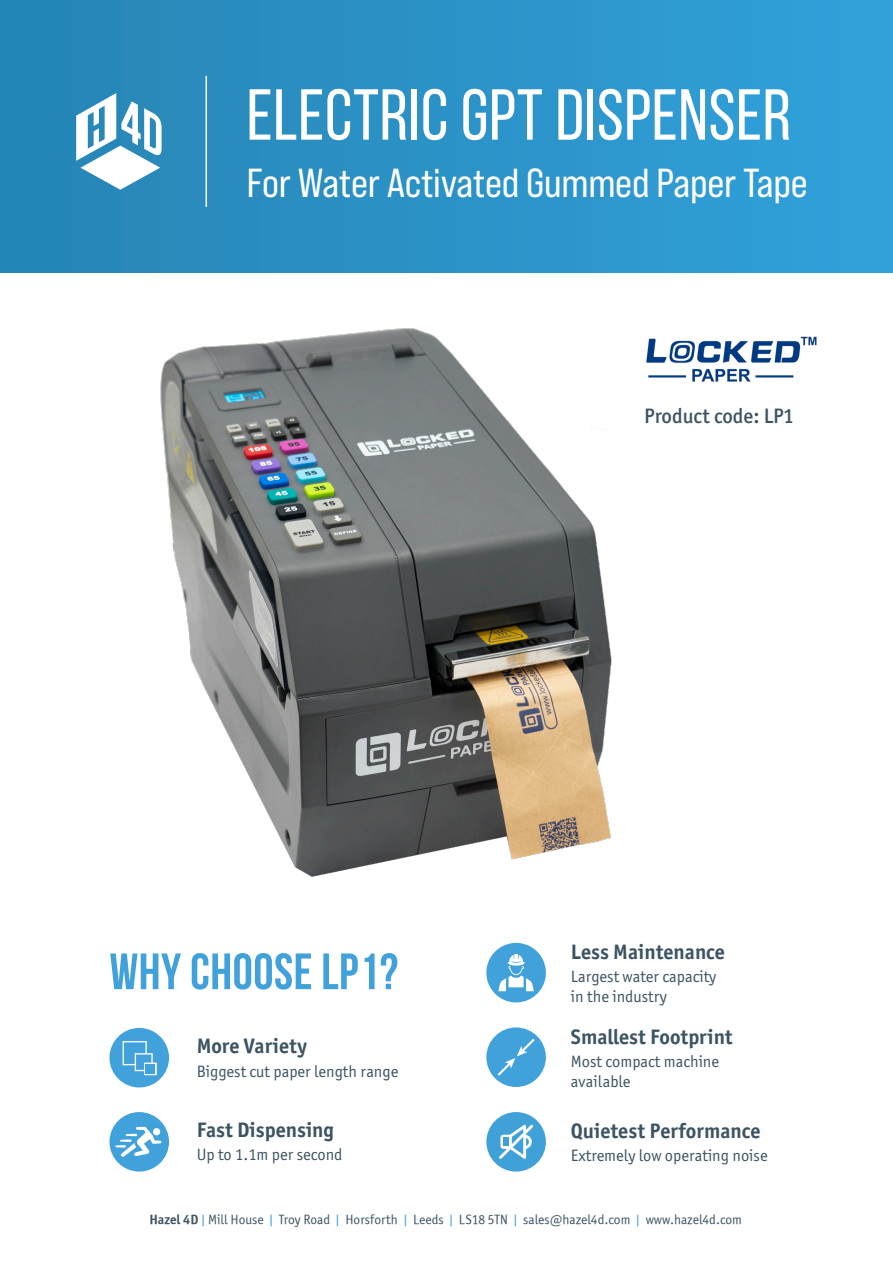
<style>
.page{position:relative;width:893px;height:1263px;background:#fff}
.page>*{position:absolute;margin:0;border:0;box-sizing:border-box;transform-origin:0 0}
.t1{font:72px "Bebas Neue";letter-spacing:.01em;color:#fff}
.t2{font:700 51px "Bebas Neue";letter-spacing:.01em;color:#41a1da}
.t3{font:40.5px "Bebas Neue Pro Sm E Rg";letter-spacing:-.005em;color:#fff}
.t4{font:700 21px "Officina Sans ITC Pro";color:#3c5461}
.t5{font:500 21px "Officina Sans ITC Pro";color:#3c5461}
.t6{font:16.5px/19.5px "Officina Sans ITC Pro";color:#3c5461}
.t7{font:13.5px "Officina Sans ITCTT Book";color:#3c5461}
.s1{font-family:"Officina Sans ITCTT Bold";color:#3e5563}
.s2{color:#41a1da}
.s3{color:#3e5563}
.s4{color:#3e9fd8}
</style>
<div class="page">
<svg style="left:109px;top:1028px;width:60px;height:59px"></svg>
<svg style="left:109px;top:1112px;width:60px;height:59px"></svg>
<svg style="left:486px;top:1112px;width:60px;height:60px"></svg>
<div style="left:503px;top:1137px;width:6px;height:9px;background:#40a1d9"></div>
<div style="left:0;top:0;width:893px;height:272px;background:linear-gradient(to right,#2684b4,#31a1db)"></div>
<img style="left:160px;top:328px;width:452px;height:549px">
<svg style="left:76px;top:93px;width:86px;height:97px"></svg>
<img style="left:646px;top:336px;width:171px;height:46px">
<hr style="left:206px;top:76px;width:1px;height:131px;background:#fff">
<svg style="left:486px;top:943px;width:60px;height:59px"></svg>
<svg style="left:486px;top:1027px;width:60px;height:60px"></svg>
<p class="t1" style="left:247px;top:76px;width:546px">ELECTRIC GPT DISPENSER</p>
<p class="t3" style="left:247px;top:159px;width:562px">For Water Activated Gummed Paper Tape</p>
<p class="t5" style="left:644px;top:404px;width:152px">Product code: LP1</p>
<p class="t2" style="left:109px;top:943px;width:290px">WHY CHOOSE LP1?</p>
<p class="t4" style="left:197px;top:1033px;width:112px">More Variety</p>
<p class="t6" style="left:197px;top:1062px;width:203px">Biggest cut paper length range</p>
<p class="t4" style="left:197px;top:1116px;width:139px">Fast Dispensing</p>
<p class="t6" style="left:197px;top:1145px;width:147px">Up to 1.1m per second</p>
<p class="t4" style="left:571px;top:938px;width:156px">Less Maintenance</p>
<p class="t6" style="left:571px;top:967px;width:147px">Largest water capacity in the industry</p>
<p class="t4" style="left:571px;top:1023px;width:163px">Smallest Footprint</p>
<p class="t6" style="left:571px;top:1052px;width:150px">Most compact machine available</p>
<p class="t4" style="left:571px;top:1117px;width:191px">Quietest Performance</p>
<p class="t6" style="left:571px;top:1146px;width:198px">Extremely low operating noise</p>
<p class="t7" style="left:149px;top:1211px;width:594px"><span class="s1">Hazel 4D</span> <span class="s2">|</span> <span class="s3">Mill House</span> <span class="s4">|</span> Troy Road <span class="s4">|</span> Horsforth <span class="s4">|</span> Leeds <span class="s4">|</span> LS18 5TN <span class="s4">|</span> sales@hazel4d.com <span class="s4">|</span> www.hazel4d.com</p>
</div>
